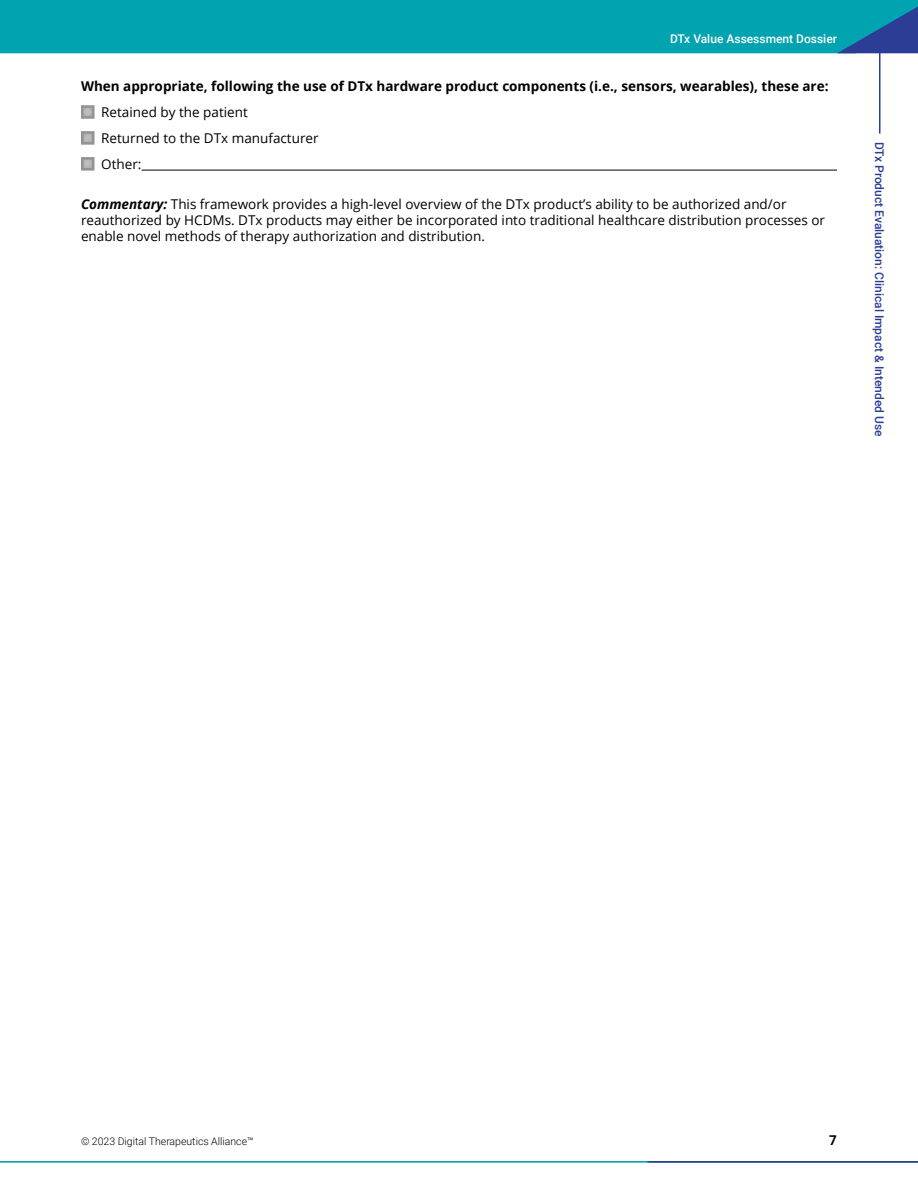
<style>
.page{position:relative;width:918px;height:1188px;background:#fff}
.page>*{position:absolute;margin:0;border:0;box-sizing:border-box;transform-origin:0 0}
.t1{font:13.5px/26px "Open Sans";color:#000}
.t2{font:700 13.5px "Open Sans";color:#000}
.t3{font:700 13.5px "Roboto";color:#000}
.t4{font:500 12px "Roboto";color:#2b3d94}
.t5{font:500 12px "Roboto";color:#fff}
.t6{font:300 10.5px "Roboto";color:#000}
.s1{font-weight:700;font-style:italic}
</style>
<div class="page">
<hr style="left:879px;top:46px;width:1px;height:88px;background:#2b3d94">
<div style="left:0;top:0;width:837px;height:53px;background:#00a3b0"></div>
<svg style="left:837px;top:0;width:81px;height:53px"></svg>
<svg style="left:0;top:1161px;width:918px;height:2px"></svg>
<hr style="left:141px;top:170px;width:696px;height:1px;background:#000">
<div style="left:78px;top:102px;width:20px;height:20px;background:#fff;opacity:.85"></div>
<div style="left:81px;top:105px;width:14px;height:14px;border:3px solid #939393"></div>
<div style="left:78px;top:128px;width:20px;height:20px;background:#fff;opacity:.85"></div>
<div style="left:81px;top:131px;width:14px;height:14px;border:3px solid #939393"></div>
<div style="left:78px;top:154px;width:20px;height:20px;background:#fff;opacity:.85"></div>
<div style="left:81px;top:157px;width:14px;height:14px;border:3px solid #939393"></div>
<p class="t5" style="left:670px;top:30px;width:168px">DTx Value Assessment Dossier</p>
<p class="t2" style="left:81px;top:77px;width:749px">When appropriate, following the use of DTx hardware product components (i.e., sensors, wearables), these are:</p>
<p class="t1" style="left:101px;top:99px;width:219px">Retained by the patient<br>Returned to the DTx manufacturer<br>Other:</p>
<p class="t1" style="left:81px;top:195px;width:746px;line-height:16.2px"><span class="s1">Commentary:</span> This framework provides a high-level overview of the DTx product’s ability to be authorized and/or reauthorized by HCDMs. DTx products may either be incorporated into traditional healthcare distribution processes or enable novel methods of therapy authorization and distribution.</p>
<p class="t4" style="left:888px;top:142px;width:296px;rotate:90deg">DTx Product Evaluation: Clinical Impact &amp; Intended Use</p>
<p class="t6" style="left:81px;top:1134px;width:174px">© 2023 Digital Therapeutics Alliance™</p>
<p class="t3" style="left:829px;top:1131px;width:9px">7</p>
</div>
